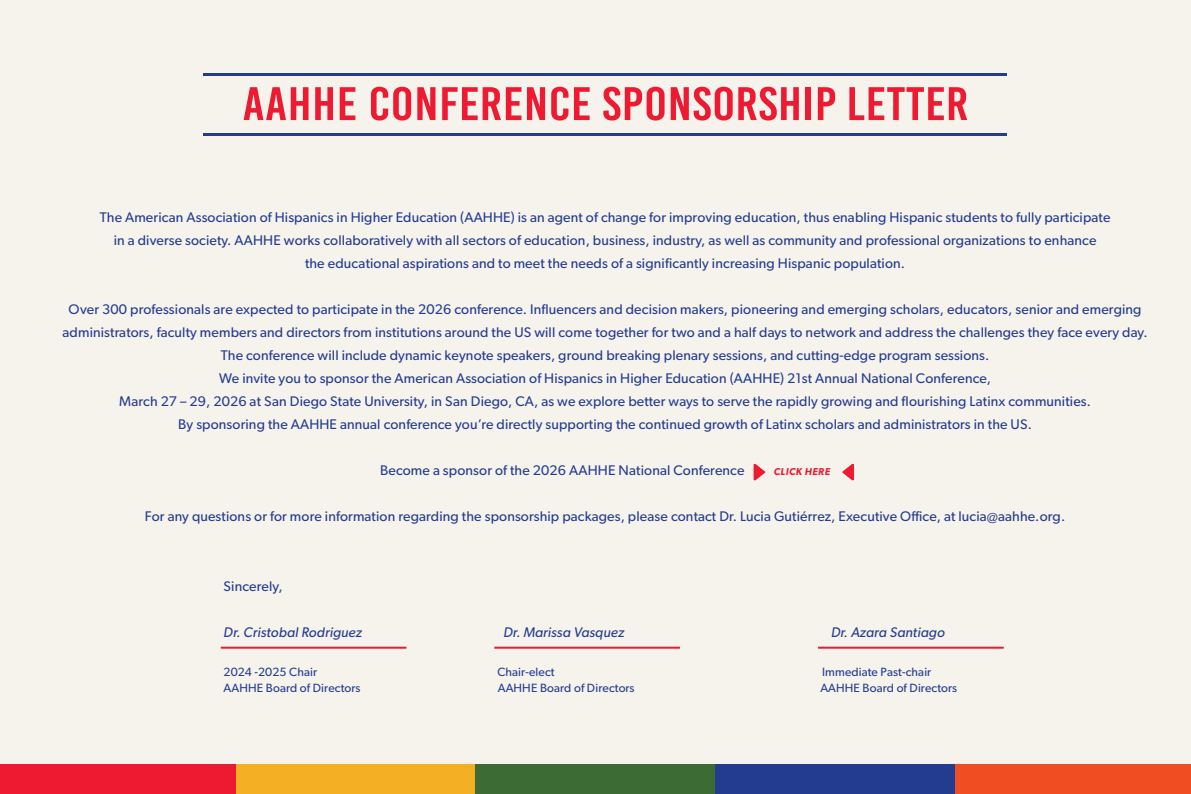
<style>
.page{position:relative;width:1191px;height:794px;background:#f6f2ec}
.page>*{position:absolute;margin:0;border:0;box-sizing:border-box;transform-origin:0 0}
.t1{font:46.9px "Bebas Kai";letter-spacing:.015em;color:#ed1a32;scale:1.12 1}
.t2{font:14px/23px "Gibson";letter-spacing:.01em;color:#233c90;text-align:center}
.t3{font:italic 14px "Gibson";letter-spacing:.01em;color:#233c90}
.t4{font:12px "Gibson";letter-spacing:.01em;color:#233c90}
.t5{font:italic 600 10px "Gibson";letter-spacing:.05em;color:#ed1a32}
</style>
<div class="page">
<hr style="left:221px;top:646px;width:185px;height:2px;background:#ed1a32">
<hr style="left:494px;top:646px;width:186px;height:2px;background:#ed1a32">
<hr style="left:818px;top:646px;width:185px;height:2px;background:#ed1a32">
<hr style="left:203px;top:73px;width:804px;height:3px;background:#233c90">
<hr style="left:203px;top:133px;width:804px;height:2px;background:#233c90">
<svg style="left:753px;top:463px;width:12px;height:18px"></svg>
<svg style="left:842px;top:463px;width:12px;height:18px"></svg>
<div style="left:0;top:764px;width:236px;height:30px;background:#ed1a32"></div>
<div style="left:236px;top:764px;width:239px;height:30px;background:#f4af25"></div>
<div style="left:475px;top:764px;width:240px;height:30px;background:#3d6b34"></div>
<div style="left:715px;top:764px;width:239px;height:30px;background:#233c90"></div>
<div style="left:955px;top:764px;width:236px;height:30px;background:#f04e22"></div>
<h1 class="t1" style="left:243px;top:79px;width:649px">AAHHE CONFERENCE SPONSORSHIP LETTER</h1>
<p class="t2" style="left:100px;top:205px;width:1012px">The American Association of Hispanics in Higher Education (AAHHE) is an agent of change for improving education, thus enabling Hispanic students to fully participate in a diverse society. AAHHE works collaboratively with all sectors of education, business, industry, as well as community and professional organizations to enhance<br>the educational aspirations and to meet the needs of a significantly increasing Hispanic population.</p>
<p class="t2" style="left:63px;top:297px;width:1086px">Over 300 professionals are expected to participate in the 2026 conference. Influencers and decision makers, pioneering and emerging scholars, educators, senior and emerging administrators, faculty members and directors from institutions around the US will come together for two and a half days to network and address the challenges they face every day.<br>The conference will include dynamic keynote speakers, ground breaking plenary sessions, and cutting-edge program sessions.<br>We invite you to sponsor the American Association of Hispanics in Higher Education (AAHHE) 21st Annual National Conference,<br>March 27 – 29, 2026 at San Diego State University, in San Diego, CA, as we explore better ways to serve the rapidly growing and flourishing Latinx communities.<br>By sponsoring the AAHHE annual conference you’re directly supporting the continued growth of Latinx scholars and administrators in the US.</p>
<p class="t2" style="left:380px;top:458px;width:366px">Become a sponsor of the 2026 AAHHE National Conference</p>
<p class="t5" style="left:774px;top:465px;width:58px">CLICK HERE</p>
<p class="t2" style="left:145px;top:504px;width:921px">For any questions or for more information regarding the sponsorship packages, please contact Dr. Lucia Gutiérrez, Executive Office, at lucia@aahhe.org.</p>
<p class="t2" style="left:224px;top:574px;width:60px">Sincerely,</p>
<p class="t3" style="left:224px;top:624px;width:140px">Dr. Cristobal Rodriguez</p>
<p class="t3" style="left:503px;top:624px;width:122px">Dr. Marissa Vasquez</p>
<p class="t3" style="left:831px;top:624px;width:115px">Dr. Azara Santiago</p>
<p class="t4" style="left:224px;top:665px;width:95px">2024 -2025 Chair</p>
<p class="t4" style="left:497px;top:665px;width:59px">Chair-elect</p>
<p class="t4" style="left:822px;top:665px;width:111px">Immediate Past-chair</p>
<p class="t4" style="left:224px;top:681px;width:138px">AAHHE Board of Directors</p>
<p class="t4" style="left:498px;top:681px;width:138px">AAHHE Board of Directors</p>
<p class="t4" style="left:820px;top:681px;width:138px">AAHHE Board of Directors</p>
</div>
